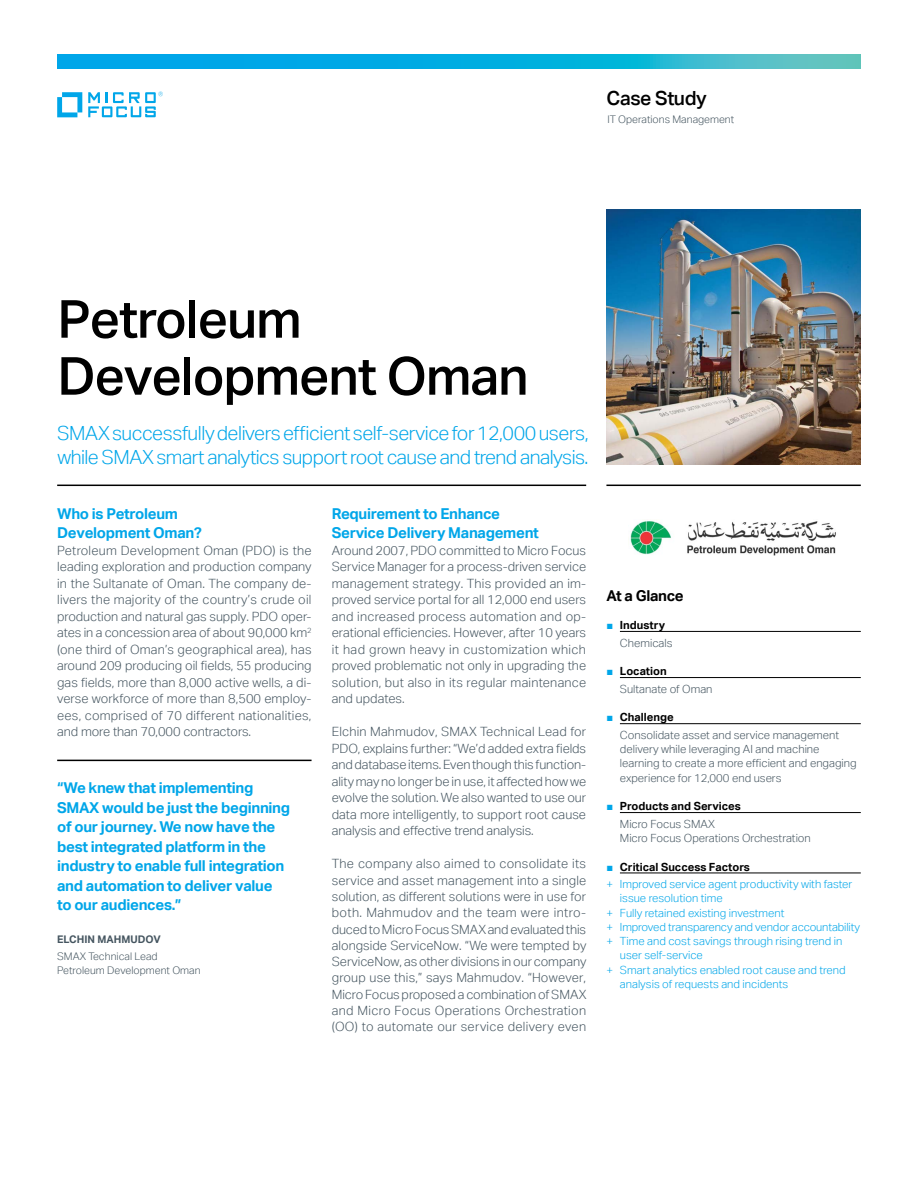
<style>
.page{position:relative;width:918px;height:1188px;background:#fff}
.page>*{position:absolute;margin:0;border:0;box-sizing:border-box;transform-origin:0 0}
.headline_35_38{font:500 52.5px/57px "Aktiv Grotesk";letter-spacing:-.02em;color:#000}
.intro1_13_16-light_b{font:300 19.5px/24px "Aktiv Grotesk";letter-spacing:-.03em;color:#00a6e9}
.collateral_name_13_1{font:500 19.5px "Aktiv Grotesk";letter-spacing:-.02em;color:#000}
.pull_quote_10_13-blu{font:700 15px/19.5px "Aktiv Grotesk";letter-spacing:-.02em;color:#00a6e9}
.subhead_10_13-blue{font:700 15px/19.5px "Aktiv Grotesk";letter-spacing:-.02em;color:#00a6e9}
.subhead_10_13{font:700 15px "Aktiv Grotesk";letter-spacing:-.02em;color:#000}
.body_8_5_11-grey{font:300 12.75px/16.5px "Aktiv Grotesk";letter-spacing:.01em;color:#455560;text-align:justify}
.t1{font:300 11.25px/14.2px "Aktiv Grotesk";color:#00a6e9}
.caption_7_5_9_5_inde{font:300 11.25px/14.2px "Aktiv Grotesk";color:#455560}
.t2{font:700 11.25px "Aktiv Grotesk";color:#000}
.quote_company_7_9_5{font:300 10.5px "Aktiv Grotesk";color:#455560}
.caption_7_9_5-grey{font:300 10.5px "Aktiv Grotesk";color:#455560}
.quote_title_7_11-gre{font:300 10.5px "Aktiv Grotesk";color:#455560}
.quote_name_caps_7_11{font:700 10.5px "Aktiv Grotesk";color:#455560}
.s1{font-family:"Arial";font-weight:400;color:#00a6e9}
</style>
<div class="page">
<hr style="left:57px;top:485px;width:529px;height:1px;background:#000">
<hr style="left:606px;top:485px;width:255px;height:1px;background:#000">
<img style="left:606px;top:210px;width:255px;height:254px">
<hr style="left:620px;top:631px;width:241px;height:1px;background:#000">
<hr style="left:620px;top:677px;width:241px;height:1px;background:#000">
<hr style="left:620px;top:723px;width:241px;height:1px;background:#000">
<hr style="left:620px;top:812px;width:241px;height:1px;background:#000">
<hr style="left:620px;top:873px;width:241px;height:1px;background:#000">
<svg style="left:57px;top:92px;width:25px;height:25px"></svg>
<svg style="left:88px;top:92px;width:75px;height:25px"></svg>
<svg style="left:57px;top:54px;width:804px;height:15px;background:#14b0dc"></svg>
<hr style="left:57px;top:760px;width:255px;height:1px;background:#000">
<img style="left:630px;top:521px;width:206px;height:34px">
<p class="collateral_name_13_1" style="left:607px;top:86px;width:102px">Case Study</p>
<p class="caption_7_9_5-grey" style="left:607px;top:113px;width:128px">IT Operations Management</p>
<p class="headline_35_38" style="left:57px;top:290px;width:473px">Petroleum<br>Development Oman</p>
<p class="intro1_13_16-light_b" style="left:57px;top:421px;width:533px">SMAX successfully delivers efficient self-service for 12,000 users, while SMAX smart analytics support root cause and trend analysis.</p>
<p class="subhead_10_13-blue" style="left:57px;top:503px;width:146px">Who is Petroleum<br>Development Oman?</p>
<p class="body_8_5_11-grey" style="left:57px;top:542px;width:256px">Petroleum Development Oman (PDO) is the leading exploration and production company in the Sultanate of Oman. The company de&shy;livers the majority of the country’s crude oil production and natural gas supply. PDO oper&shy;ates in a concession area of about 90,000 km<sup>2 </sup>(one third of Oman’s geographical area), has around 209 producing oil fields, 55 producing gas fields, more than 8,000 active wells, a di&shy;verse workforce of more than 8,500 employ&shy;ees, comprised of 70 different nationalities, and more than 70,000 contractors.</p>
<p class="pull_quote_10_13-blu" style="left:57px;top:778px;width:198px">“We knew that implementing</p>
<p class="pull_quote_10_13-blu" style="left:57px;top:797px;width:235px">SMAX would be just the beginning of our journey. We now have the best integrated platform in the industry to enable full integration and automation to deliver value to our audiences.”</p>
<p class="quote_name_caps_7_11" style="left:57px;top:933px;width:105px">ELCHIN MAHMUDOV</p>
<p class="quote_title_7_11-gre" style="left:57px;top:950px;width:102px">SMAX Technical Lead</p>
<p class="quote_company_7_9_5" style="left:57px;top:964px;width:145px">Petroleum Development Oman</p>
<p class="subhead_10_13-blue" style="left:332px;top:503px;width:209px">Requirement to Enhance<br>Service Delivery Management</p>
<p class="body_8_5_11-grey" style="left:332px;top:542px;width:256px">Around 2007, PDO committed to Micro Focus Service Manager for a process-driven service management strategy. This provided an im&shy;proved service portal for all 12,000 end users and increased process automation and op&shy;erational efficiencies. However, after 10 years it had grown heavy in customization which proved problematic not only in upgrading the solution, but also in its regular maintenance and updates.</p>
<p class="body_8_5_11-grey" style="left:332px;top:723px;width:256px">Elchin Mahmudov, SMAX Technical Lead for PDO, explains further: “We’d added extra fields and database items. Even though this function&shy;ality may no longer be in use, it affected how we evolve the solution. We also wanted to use our data more intelligently, to support root cause analysis and effective trend analysis.</p>
<p class="body_8_5_11-grey" style="left:332px;top:855px;width:256px">The company also aimed to consolidate its service and asset management into a single solution, as different solutions were in use for both. Mahmudov and the team were intro&shy;duced to Micro Focus SMAX and evaluated this alongside ServiceNow. “We were tempted by ServiceNow, as other divisions in our company group use this,” says Mahmudov. “However, Micro Focus proposed a combination of SMAX and Micro Focus Operations Orchestration (OO) to automate our service delivery even</p>
<p class="subhead_10_13" style="left:606px;top:586px;width:79px">At a Glance</p>
<p class="t2" style="left:606px;top:618px;width:60px"><span class="s1">■</span> Industry</p>
<p class="caption_7_5_9_5_inde" style="left:620px;top:636px;width:54px">Chemicals</p>
<p class="t2" style="left:606px;top:664px;width:62px"><span class="s1">■</span> Location</p>
<p class="caption_7_5_9_5_inde" style="left:620px;top:682px;width:94px">Sultanate of Oman</p>
<p class="t2" style="left:606px;top:710px;width:69px"><span class="s1">■</span> Challenge</p>
<p class="caption_7_5_9_5_inde" style="left:620px;top:728px;width:238px">Consolidate asset and service management delivery while leveraging AI and machine learning to create a more efficient and engaging experience for 12,000 end users</p>
<p class="t2" style="left:606px;top:799px;width:136px"><span class="s1">■</span> Products and Services</p>
<p class="caption_7_5_9_5_inde" style="left:620px;top:817px;width:97px">Micro Focus SMAX</p>
<p class="caption_7_5_9_5_inde" style="left:620px;top:831px;width:192px">Micro Focus Operations Orchestration</p>
<p class="t2" style="left:606px;top:860px;width:145px"><span class="s1">■</span> Critical Success Factors</p>
<p class="t1" style="left:620px;top:877px;width:234px;text-indent:-14px">+ Improved service agent productivity with faster issue resolution time</p>
<p class="t1" style="left:606px;top:906px;width:180px">+ Fully retained existing investment</p>
<p class="t1" style="left:606px;top:920px;width:255px">+ Improved transparency and vendor accountability</p>
<p class="t1" style="left:620px;top:934px;width:224px;text-indent:-14px">+ Time and cost savings through rising trend in user self-service</p>
<p class="t1" style="left:620px;top:963px;width:227px;text-indent:-14px">+ Smart analytics enabled root cause and trend analysis of requests and incidents</p>
</div>
